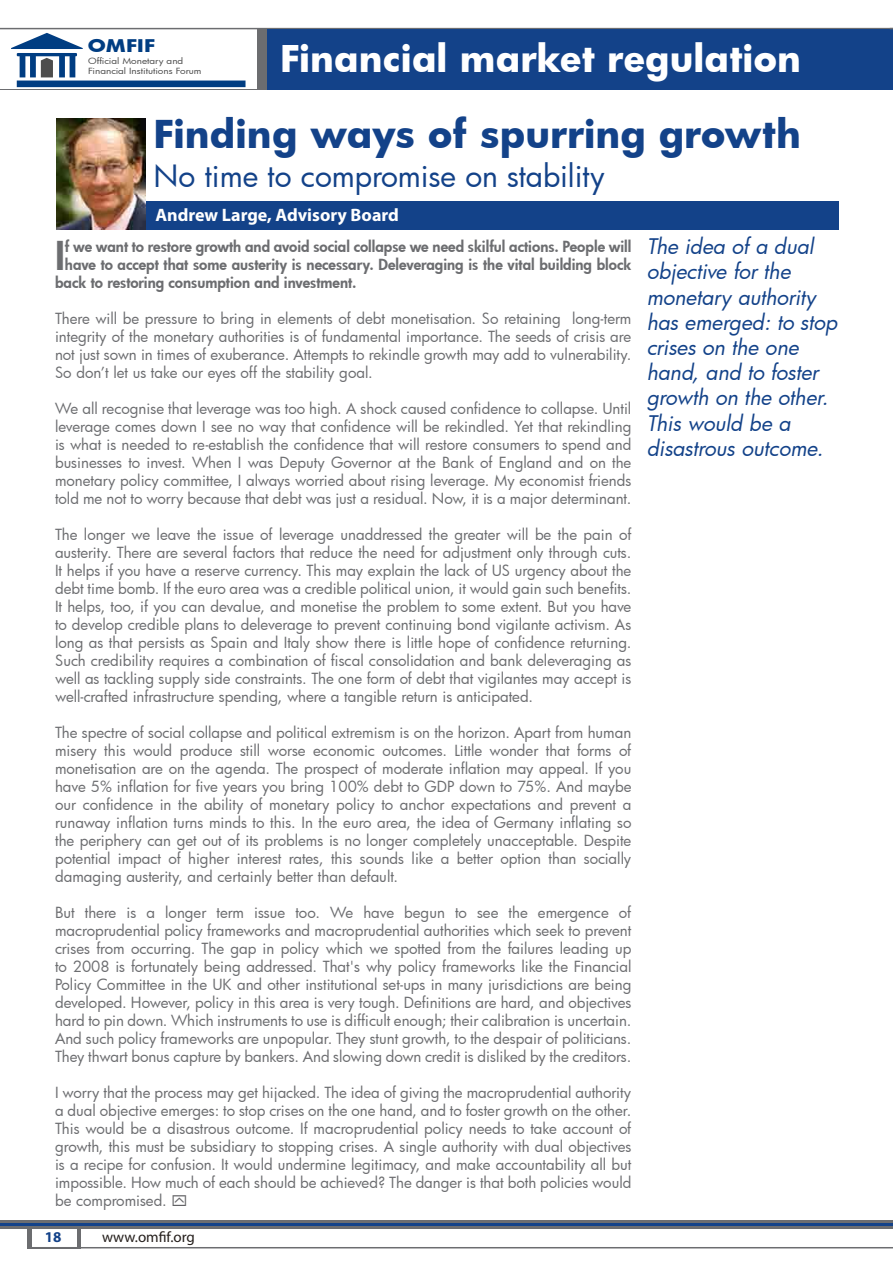
<style>
.page{position:relative;width:893px;height:1263px;background:#fff}
.page>*{position:absolute;margin:0;border:0;box-sizing:border-box;transform-origin:0 0}
.t1{font:800 38.85px "Futura";color:#6c6d70}
.t2{font:700 37.5px "Futura";color:#134289}
.t3{font:700 36px "Futura";color:#fff}
.t4{font:30px "Futura";color:#134289}
.t5{font:italic 21px/25.2px "Futura";letter-spacing:-.005em;color:#134289}
.t6{font:700 18px "Myriad Pro";color:#fff}
.t7{font:700 17.1px "Futura";color:#003d82;scale:1.19 1}
.t8{font:15px/18px "Futura";color:#6c6d70;text-align:justify}
.t9{font:800 15px "Futura";color:#6c6d70}
.t10{font:15px "Myriad Pro";color:#241e1b}
.t11{font:700 15px "Myriad Pro";color:#134289}
.t12{font:8.25px/9.9px "Futura";color:#4d4d4d;scale:1.19 1}
</style>
<div class="page">
<div style="left:27px;top:1222px;width:54px;height:26px;background:#6c6d70"></div>
<div style="left:32px;top:1222px;width:44px;height:25px;background:#fff"></div>
<svg style="left:0;top:29px;width:268px;height:61px"></svg>
<div style="left:0;top:28px;width:257px;height:60px;background:#fff"></div>
<svg style="left:11px;top:33px;width:235px;height:54px"></svg>
<hr style="left:0;top:28px;width:893px;height:1px;background:#6c6d70">
<hr style="left:27px;top:1247px;width:866px;height:1px;background:#6c6d70">
<div style="left:268px;top:29px;width:625px;height:61px;background:#134289"></div>
<svg style="left:0;top:1220px;width:893px;height:8px;background:#5d6574"></svg>
<hr style="left:0;top:1223px;width:893px;height:2px;background:#134289">
<div style="left:139px;top:201px;width:700px;height:29px;background:#134289"></div>
<img style="left:56px;top:118px;width:89px;height:111px">
<p class="t7" style="left:88px;top:33px;width:58px">OMFIF</p>
<p class="t12" style="left:88px;top:56px;width:97px">Official Monetary and<br>Financial Institutions Forum</p>
<h3 class="t3" style="left:280px;top:33px;width:522px">Financial market regulation</h3>
<h2 class="t2" style="left:154px;top:108px;width:649px">Finding ways of spurring growth</h2>
<h3 class="t4" style="left:154px;top:156px;width:453px">No time to compromise on stability</h3>
<p class="t6" style="left:156px;top:203px;width:245px">Andrew Large, Advisory Board</p>
<h1 class="t1" style="left:55px;top:229px;width:11px">I</h1>
<p class="t9" style="left:65px;top:236px;width:568px">f we want to restore growth and avoid social collapse we need skilful actions. People will</p>
<p class="t9" style="left:65px;top:254px;width:568px">have to accept that some austerity is necessary. Deleveraging is the vital building block</p>
<p class="t9" style="left:55px;top:272px;width:303px">back to restoring consumption and investment.</p>
<p class="t8" style="left:55px;top:309px;width:578px">There will be pressure to bring in elements of debt monetisation. So retaining long-term integrity of the monetary authorities is of fundamental importance. The seeds of crisis are not just sown in times of exuberance. Attempts to rekindle growth may add to vulnerability.<br>So don’t let us take our eyes off the stability goal.</p>
<p class="t8" style="left:55px;top:399px;width:578px">We all recognise that leverage was too high. A shock caused confidence to collapse. Until leverage comes down I see no way that confidence will be rekindled. Yet that rekindling is what is needed to re-establish the confidence that will restore consumers to spend and businesses to invest. When I was Deputy Governor at the Bank of England and on the monetary policy committee, I always worried about rising leverage. My economist friends told me not to worry because that debt was just a residual. Now, it is a major determinant.</p>
<p class="t8" style="left:55px;top:525px;width:578px">The longer we leave the issue of leverage unaddressed the greater will be the pain of austerity. There are several factors that reduce the need for adjustment only through cuts.<br>It helps if you have a reserve currency. This may explain the lack of US urgency about the debt time bomb. If the euro area was a credible political union, it would gain such benefits.<br>It helps, too, if you can devalue, and monetise the problem to some extent. But you have to develop credible plans to deleverage to prevent continuing bond vigilante activism. As long as that persists as Spain and Italy show there is little hope of confidence returning.<br>Such credibility requires a combination of fiscal consolidation and bank deleveraging as well as tackling supply side constraints. The one form of debt that vigilantes may accept is well-crafted infrastructure spending, where a tangible return is anticipated.</p>
<p class="t8" style="left:55px;top:723px;width:578px">The spectre of social collapse and political extremism is on the horizon. Apart from human misery this would produce still worse economic outcomes. Little wonder that forms of monetisation are on the agenda. The prospect of moderate inflation may appeal. If you have 5% inflation for five years you bring 100% debt to GDP down to 75%. And maybe our confidence in the ability of monetary policy to anchor expectations and prevent a runaway inflation turns minds to this. In the euro area, the idea of Germany inflating so the periphery can get out of its problems is no longer completely unacceptable. Despite potential impact of higher interest rates, this sounds like a better option than socially damaging austerity, and certainly better than default.</p>
<p class="t8" style="left:55px;top:903px;width:578px">But there is a longer term issue too. We have begun to see the emergence of macroprudential policy frameworks and macroprudential authorities which seek to prevent crises from occurring. The gap in policy which we spotted from the failures leading up to 2008 is fortunately being addressed. That's why policy frameworks like the Financial Policy Committee in the UK and other institutional set-ups in many jurisdictions are being developed. However, policy in this area is very tough. Definitions are hard, and objectives hard to pin down. Which instruments to use is difficult enough; their calibration is uncertain.<br>And such policy frameworks are unpopular. They stunt growth, to the despair of politicians.<br>They thwart bonus capture by bankers. And slowing down credit is disliked by the creditors.</p>
<p class="t8" style="left:55px;top:1083px;width:578px">I worry that the process may get hijacked. The idea of giving the macroprudential authority a dual objective emerges: to stop crises on the one hand, and to foster growth on the other.<br>This would be a disastrous outcome. If macroprudential policy needs to take account of growth, this must be subsidiary to stopping crises. A single authority with dual objectives is a recipe for confusion. It would undermine legitimacy, and make accountability all but impossible. How much of each should be achieved? The danger is that both policies would be compromised.</p>
<p class="t11" style="left:45px;top:1227px;width:18px">18</p>
<p class="t10" style="left:102px;top:1228px;width:94px">www.omfif.org</p>
<h3 class="t5" style="left:647px;top:233px;width:192px">The idea of a dual objective for the monetary authority has emerged: to stop crises on the one hand, and to foster growth on the other.<br>This would be a disastrous outcome.</h3>
</div>
